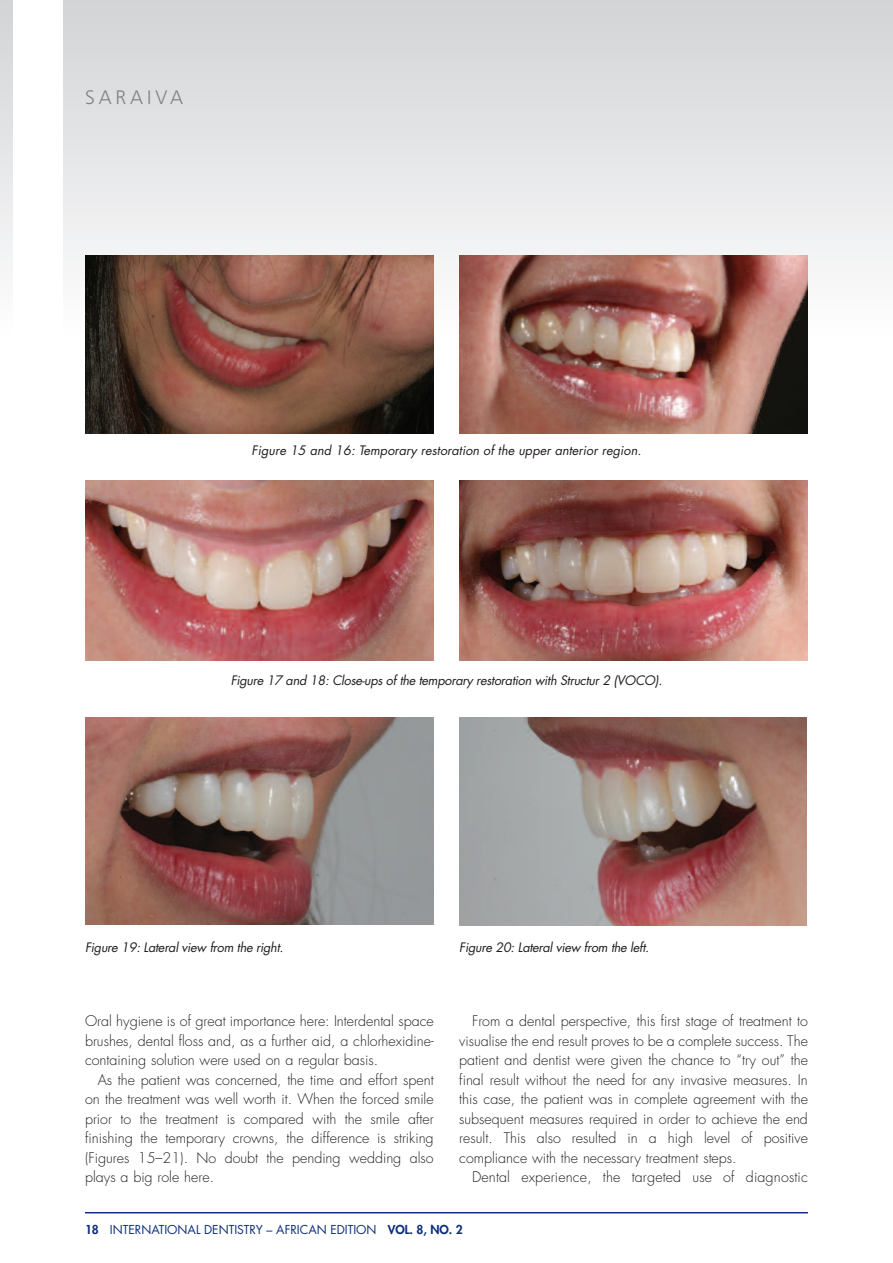
<style>
.page{position:relative;width:893px;height:1263px;background:#fff}
.page>*{position:absolute;margin:0;border:0;box-sizing:border-box;transform-origin:0 0}
.t1{font:300 19.5px "Frutiger";letter-spacing:.2em;color:#808285}
.t2{font:300 14.25px/19.5px "Futura";color:#231f20;text-align:justify}
.t3{font:italic 12.75px "Futura";letter-spacing:-.02em;color:#231f20}
.t4{font:italic 12.75px "Futura";letter-spacing:.005em;color:#231f20}
.t5{font:12px "Futura";color:#0d3079}
.s1{font-weight:800}
</style>
<div class="page">
<div style="left:64px;top:0;width:829px;height:334px;background:linear-gradient(to bottom,#d2d3d6,#fdfdfe)"></div>
<svg style="left:0;top:0;width:13px;height:266px"></svg>
<img style="left:85px;top:255px;width:349px;height:179px">
<img style="left:459px;top:255px;width:349px;height:179px">
<hr style="left:85px;top:1212px;width:723px;height:1px;background:#0d3079">
<img style="left:85px;top:480px;width:349px;height:180px">
<img style="left:459px;top:480px;width:349px;height:180px">
<img style="left:85px;top:717px;width:349px;height:208px">
<img style="left:459px;top:717px;width:347px;height:208px">
<h1 class="t1" style="left:85px;top:89px;width:100px">SARAIVA</h1>
<p class="t4" style="left:252px;top:445px;width:391px">Figure 15 and 16: Temporary restoration of the upper anterior region.</p>
<p class="t3" style="left:231px;top:674px;width:433px">Figure 17 and 18: Close-ups of the temporary restoration with Structur 2 (VOCO).</p>
<p class="t3" style="left:85px;top:941px;width:200px">Figure 19: Lateral view from the right.</p>
<p class="t3" style="left:459px;top:941px;width:191px">Figure 20: Lateral view from the left.</p>
<p class="t2" style="left:85px;top:1013px;width:350px">Oral hygiene is of great importance here: Interdental space brushes, dental floss and, as a further aid, a chlorhexidine&shy;containing solution were used on a regular basis.</p>
<p class="t2" style="left:85px;top:1071px;width:350px;text-indent:13px">As the patient was concerned, the time and effort spent on the treatment was well worth it. When the forced smile prior to the treatment is compared with the smile after finishing the temporary crowns, the difference is striking (Figures 15–21). No doubt the pending wedding also plays a big role here.</p>
<p class="t2" style="left:459px;top:1013px;width:350px;text-indent:13px">From a dental perspective, this first stage of treatment to visualise the end result proves to be a complete success. The patient and dentist were given the chance to “try out” the final result without the need for any invasive measures. In this case, the patient was in complete agreement with the subsequent measures required in order to achieve the end result. This also resulted in a high level of positive compliance with the necessary treatment steps.</p>
<p class="t2" style="left:472px;top:1169px;width:337px">Dental experience, the targeted use of diagnostic</p>
<p class="t5" style="left:85px;top:1224px;width:379px"><span class="s1">18</span> INTERNATIONAL DENTISTRY – AFRICAN EDITION <span class="s1">VOL. 8, NO. 2</span></p>
</div>
